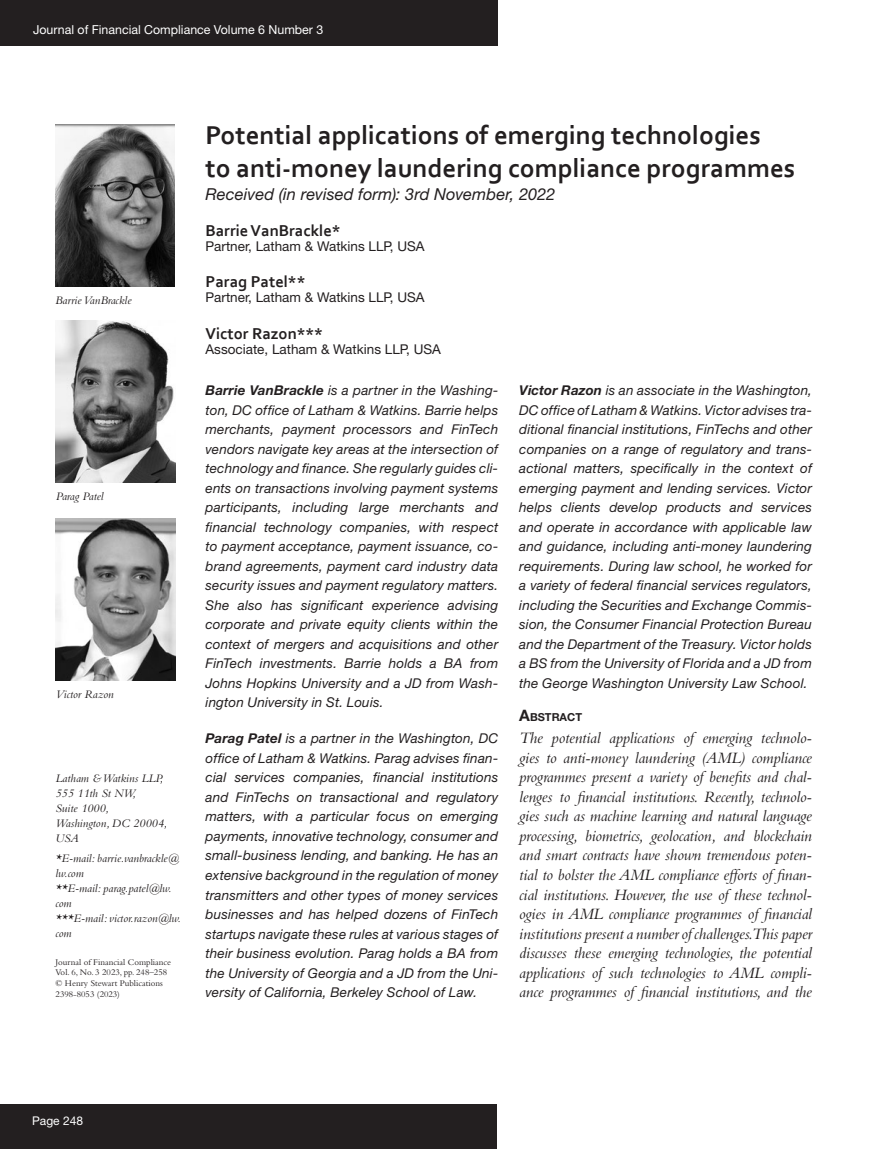
<style>
.page{position:relative;width:893px;height:1149px;background:#fff}
.page>*{position:absolute;margin:0;border:0;box-sizing:border-box;transform-origin:0 0}
.t1{font:700 27px/33px "Corbel";color:#231f20}
.t2{font:italic 16.5px/19.5px "Bembo Std";letter-spacing:-.01em;color:#231f20;text-align:justify}
.t3{font:700 16.5px "Corbel";color:#231f20}
.t4{font:italic 16.5px "Helvetica Neue LT Std";letter-spacing:.005em;color:#231f20}
.t5{font:italic 13.5px/19.5px "Helvetica Neue LT Std";letter-spacing:.015em;color:#231f20;text-align:justify}
.t6{font:13.5px "Helvetica Neue LT Std";color:#231f20}
.t7{font:12.3px "Helvetica Neue LT Std";color:#fff}
.t8{font:italic 12px/15px "Bembo Std";color:#231f20}
.t9{font:12px "Helvetica Neue LT Std";color:#fff}
.t10{font:700 10.95px "Helvetica Neue LT Std";color:#231f20}
.t11{font:9px/10.8px "Bembo Std";color:#231f20}
.s1{font-weight:700}
.s2{font-size:15.75px}
</style>
<div class="page">
<div style="left:0;top:0;width:497px;height:46px;background:#231f20"></div>
<div style="left:0;top:1103px;width:496px;height:45px;background:#231f20"></div>
<img style="left:55px;top:124px;width:120px;height:162px">
<img style="left:56px;top:321px;width:119px;height:162px">
<img style="left:56px;top:518px;width:119px;height:162px">
<p class="t7" style="left:33px;top:22px;width:292px">Journal of Financial Compliance Volume 6 Number 3</p>
<p class="t8" style="left:55px;top:292px;width:78px">Barrie VanBrackle</p>
<p class="t8" style="left:56px;top:488px;width:50px">Parag Patel</p>
<p class="t8" style="left:56px;top:686px;width:60px">Victor Razon</p>
<p class="t8" style="left:56px;top:770px;width:113px">Latham &amp; Watkins LLP,<br>555 11th St NW,<br>Suite 1000,<br>Washington, DC 20004,<br>USA</p>
<p class="t8" style="left:56px;top:850px;width:127px">*E-mail: barrie.vanbrackle@ lw.com<br>**E-mail: parag.patel@lw. com<br>***E-mail: victor.razon@lw. com</p>
<p class="t11" style="left:56px;top:955px;width:117px">Journal of Financial Compliance<br>Vol. 6, No. 3 2023, pp. 248–258 © Henry Stewart Publications<br>2398-8053 (2023)</p>
<h1 class="t1" style="left:206px;top:118px;width:591px">Potential applications of emerging technologies<br>to anti-money laundering compliance programmes</h1>
<p class="t4" style="left:206px;top:184px;width:351px">Received (in revised form): 3rd November, 2022</p>
<p class="t3" style="left:206px;top:220px;width:136px">Barrie VanBrackle*</p>
<p class="t6" style="left:206px;top:238px;width:221px">Partner, Latham &amp; Watkins LLP, USA</p>
<p class="t3" style="left:206px;top:271px;width:101px">Parag Patel**</p>
<p class="t6" style="left:206px;top:289px;width:221px">Partner, Latham &amp; Watkins LLP, USA</p>
<p class="t3" style="left:206px;top:323px;width:119px">Victor Razon***</p>
<p class="t6" style="left:206px;top:341px;width:237px">Associate, Latham &amp; Watkins LLP, USA</p>
<p class="t5" style="left:206px;top:380px;width:294px"><span class="s1">Barrie VanBrackle</span> is a partner in the Washing&shy;ton, DC office of Latham &amp; Watkins. Barrie helps merchants, payment processors and FinTech vendors navigate key areas at the intersection of technology and finance. She regularly guides cli&shy;ents on transactions involving payment systems participants, including large merchants and financial technology companies, with respect to payment acceptance, payment issuance, co&shy;brand agreements, payment card industry data security issues and payment regulatory matters.<br>She also has signif-i-cant experience advising corporate and private equity clients within the context of mergers and acquisitions and other FinTech investments. Barrie holds a BA from Johns Hopkins University and a JD from Wash&shy;ington University in St. Louis.</p>
<p class="t5" style="left:206px;top:728px;width:294px"><span class="s1">Parag Patel</span> is a partner in the Washington, DC office of Latham &amp; Watkins. Parag advises finan&shy;cial services companies, financial institutions and FinTechs on transactional and regulatory matters, with a particular focus on emerging payments, innovative technology, consumer and small-business lending, and banking. He has an extensive background in the regulation of money transmitters and other types of money services businesses and has helped dozens of FinTech startups navigate these rules at various stages of their business evolution. Parag holds a BA from the University of Georgia and a JD from the Uni&shy;versity of California, Berkeley School of Law.</p>
<p class="t5" style="left:519px;top:380px;width:294px"><span class="s1">Victor Razon</span> is an associate in the Washington, DC office of Latham &amp; Watkins. Victor advises tra&shy;ditional financial institutions, FinTechs and other companies on a range of regulatory and trans&shy;actional matters, specif-i-cally in the context of emerging payment and lending services. Victor helps clients develop products and services and operate in accordance with applicable law and guidance, including anti-money laundering requirements. During law school, he worked for a variety of federal financial services regulators, including the Securities and Exchange Commis&shy;sion, the Consumer Financial Protection Bureau and the Department of the Treasury. Victor holds a BS from the University of Florida and a JD from the George Washington University Law School.</p>
<p class="t10" style="left:519px;top:710px;width:64px"><span class="s2">A</span>BSTRACT</p>
<p class="t2" style="left:519px;top:727px;width:294px">The potential applications of emerging technolo&shy;gies to anti-money laundering (AML) compliance programmes present a variety of benefits and chal&shy;lenges to financial institutions. Recently, technolo&shy;gies such as machine learning and natural language processing, biometrics, geolocation, and blockchain and smart contracts have shown tremendous poten&shy;tial to bolster the AML compliance efforts of finan&shy;cial institutions. However, the use of these technol&shy;ogies in AML compliance programmes of financial institutions present a number of challenges.This paper discusses these emerging technologies, the potential applications of such technologies to AML compli&shy;ance programmes of financial institutions, and the</p>
<p class="t9" style="left:32px;top:1113px;width:52px">Page 248</p>
</div>
